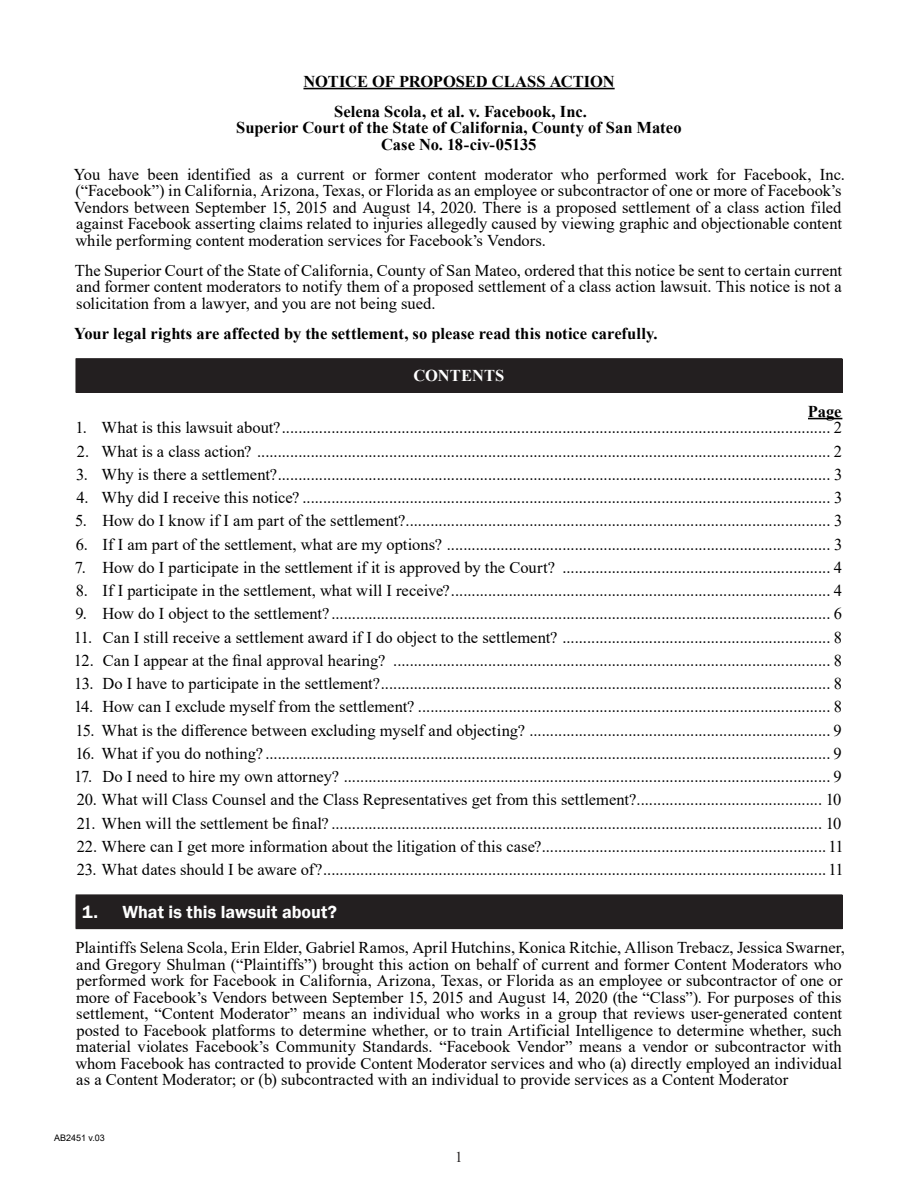
<style>
.page{position:relative;width:918px;height:1188px;background:#fff}
.page>*{position:absolute;margin:0;border:0;box-sizing:border-box;transform-origin:0 0}
.t1{font:600 18px "Franklin Gothic";color:#fff}
.Body_Copy{font:16.5px/16.5px "Times New Roman";color:#000}
.Body_Copy-2{font:700 16.5px "Times New Roman";color:#000}
.Body_Copy-3{font:700 16.5px "Times New Roman";color:#fff}
.t2{font:15px "Times New Roman";color:#231f20}
.t3{font:9px "Arial";color:#000}
</style>
<div class="page">
<hr style="left:303px;top:88px;width:312px;height:1px;background:#000">
<hr style="left:808px;top:418px;width:34px;height:1px;background:#000">
<div style="left:76px;top:359px;width:766px;height:33px;background:#231f20"></div>
<hr style="left:76px;top:358px;width:766px;height:1px;background:#231f20">
<hr style="left:842px;top:359px;width:1px;height:33px;background:#231f20">
<hr style="left:76px;top:392px;width:766px;height:1px;background:#231f20">
<div style="left:76px;top:895px;width:766px;height:34px;background:#231f20"></div>
<hr style="left:842px;top:895px;width:1px;height:33px;background:#231f20">
<p class="Body_Copy-2" style="left:303px;top:69px;width:313px">NOTICE OF PROPOSED CLASS ACTION</p>
<p class="Body_Copy-2" style="left:334px;top:99px;width:254px">Selena Scola, et al. v. Facebook, Inc.</p>
<p class="Body_Copy-2" style="left:236px;top:116px;width:447px">Superior Court of the State of California, County of San Mateo</p>
<p class="Body_Copy-2" style="left:381px;top:132px;width:157px">Case No. 18-civ-05135</p>
<p class="Body_Copy" style="left:74px;top:165px;width:773px">You have been identified as a current or former content moderator who performed work for Facebook, Inc. (“Facebook”) in California, Arizona, Texas, or Florida as an employee or subcontractor of one or more of Facebook’s Vendors between September 15, 2015 and August 14, 2020. There is a proposed settlement of a class action filed against Facebook asserting claims related to injuries allegedly caused by viewing graphic and objectionable content while performing content moderation services for Facebook’s Vendors.</p>
<p class="Body_Copy" style="left:75px;top:261px;width:769px;text-align:justify">The Superior Court of the State of California, County of San Mateo, ordered that this notice be sent to certain current and former content moderators to notify them of a proposed settlement of a class action lawsuit. This notice is not a solicitation from a lawyer, and you are not being sued.</p>
<p class="Body_Copy-2" style="left:74px;top:321px;width:585px">Your legal rights are affected by the settlement, so please read this notice carefully.</p>
<p class="Body_Copy-3" style="left:413px;top:364px;width:92px">CONTENTS</p>
<p class="Body_Copy-2" style="left:808px;top:399px;width:35px">Page</p>
<p class="Body_Copy" style="left:75px;top:419px;width:768px">1. What is this lawsuit about?..................................................................................................................................... 2</p>
<p class="Body_Copy" style="left:77px;top:442px;width:767px">2. What is a class action? ........................................................................................................................................... 2</p>
<p class="Body_Copy" style="left:76px;top:465px;width:768px">3. Why is there a settlement?...................................................................................................................................... 3</p>
<p class="Body_Copy" style="left:76px;top:489px;width:767px">4. Why did I receive this notice? ................................................................................................................................ 3</p>
<p class="Body_Copy" style="left:75px;top:512px;width:769px">5. How do I know if I am part of the settlement?....................................................................................................... 3</p>
<p class="Body_Copy" style="left:76px;top:535px;width:768px">6. If I am part of the settlement, what are my options? ............................................................................................. 3</p>
<p class="Body_Copy" style="left:75px;top:558px;width:769px">7. How do I participate in the settlement if it is approved by the Court? ................................................................. 4</p>
<p class="Body_Copy" style="left:76px;top:582px;width:768px">8. If I participate in the settlement, what will I receive?............................................................................................ 4</p>
<p class="Body_Copy" style="left:75px;top:605px;width:768px">9. How do I object to the settlement? ......................................................................................................................... 6</p>
<p class="Body_Copy" style="left:74px;top:628px;width:770px">11. Can I still receive a settlement award if I do object to the settlement? ................................................................. 8</p>
<p class="Body_Copy" style="left:74px;top:651px;width:770px">12. Can I appear at the final approval hearing? .......................................................................................................... 8</p>
<p class="Body_Copy" style="left:74px;top:675px;width:769px">13. Do I have to participate in the settlement?............................................................................................................. 8</p>
<p class="Body_Copy" style="left:74px;top:698px;width:769px">14. How can I exclude myself from the settlement? .................................................................................................... 8</p>
<p class="Body_Copy" style="left:75px;top:721px;width:768px">15. What is the difference between excluding myself and objecting? ......................................................................... 9</p>
<p class="Body_Copy" style="left:75px;top:744px;width:768px">16. What if you do nothing? ......................................................................................................................................... 9</p>
<p class="Body_Copy" style="left:74px;top:768px;width:769px">17. Do I need to hire my own attorney? ...................................................................................................................... 9</p>
<p class="Body_Copy" style="left:77px;top:791px;width:766px">20. What will Class Counsel and the Class Representatives get from this settlement?............................................. 10</p>
<p class="Body_Copy" style="left:77px;top:814px;width:766px">21. When will the settlement be final? ....................................................................................................................... 10</p>
<p class="Body_Copy" style="left:77px;top:837px;width:768px">22. Where can I get more information about the litigation of this case?..................................................................... 11</p>
<p class="Body_Copy" style="left:77px;top:861px;width:768px">23. What dates should I be aware of?.......................................................................................................................... 11</p>
<p class="t1" style="left:82px;top:901px;width:256px">1. What is this lawsuit about?</p>
<p class="Body_Copy" style="left:75px;top:939px;width:771px">Plaintiffs Selena Scola, Erin Elder, Gabriel Ramos, April Hutchins, Konica Ritchie, Allison Trebacz, Jessica Swarner, and Gregory Shulman (“Plaintiffs”) brought this action on behalf of current and former Content Moderators who performed work for Facebook in California, Arizona, Texas, or Florida as an employee or subcontractor of one or more of Facebook’s Vendors between September 15, 2015 and August 14, 2020 (the “Class”). For purposes of this settlement, “Content Moderator” means an individual who works in a group that reviews user-generated content posted to Facebook platforms to determine whether, or to train Artificial Intelligence to determine whether, such material violates Facebook’s Community Standards. “Facebook Vendor” means a vendor or subcontractor with whom Facebook has contracted to provide Content Moderator services and who (a) directly employed an individual as a Content Moderator; or (b) subcontracted with an individual to provide services as a Content Moderator</p>
<p class="t3" style="left:54px;top:1131px;width:52px">AB2451 v.03</p>
<p class="t2" style="left:455px;top:1146px;width:9px">1</p>
</div>
